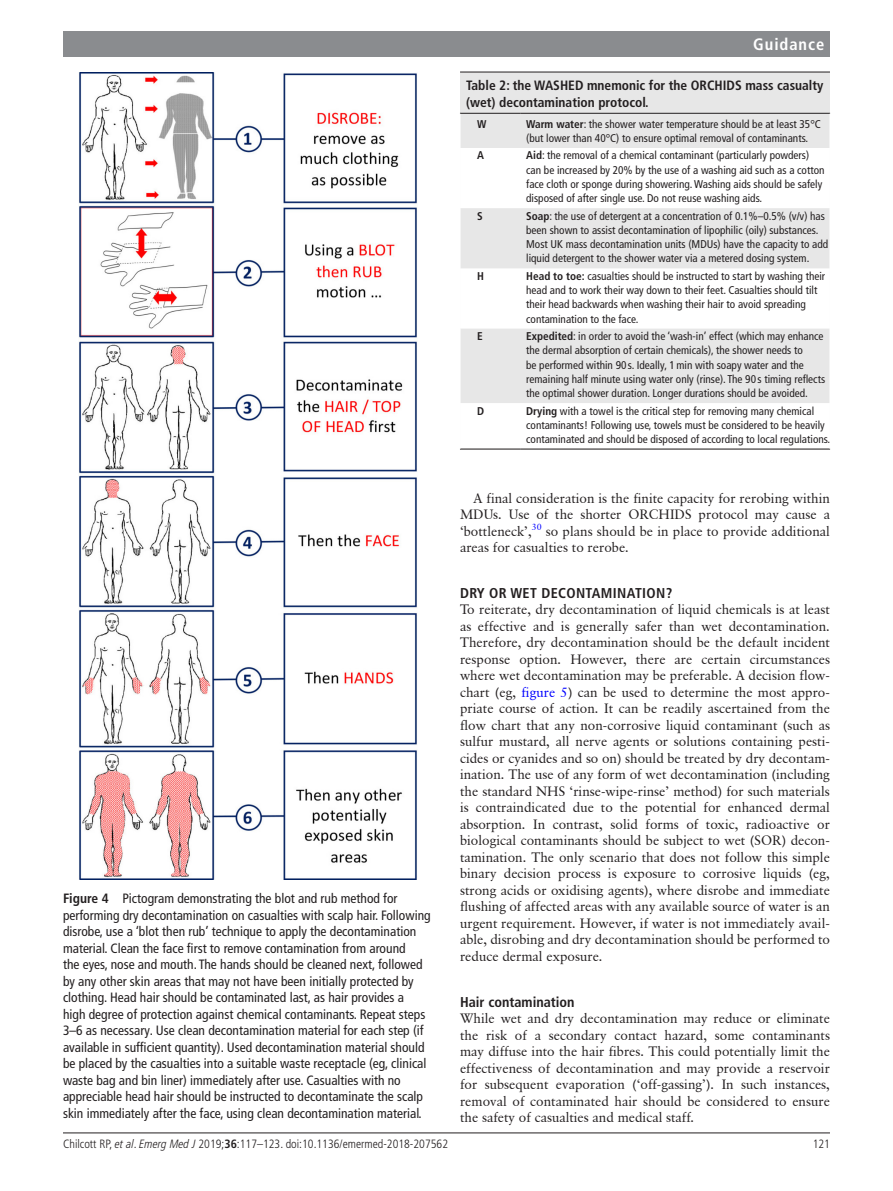
<style>
.page{position:relative;width:893px;height:1191px;background:#fff}
.page>*{position:absolute;margin:0;border:0;box-sizing:border-box;transform-origin:0 0}
.t1{font:700 condensed 16.5px "Frutiger LT Pro";letter-spacing:.055em;color:#fff}
.t2{font:700 condensed 14.25px "Frutiger LT Pro";letter-spacing:.025em;color:#231f20}
.t3{font:700 condensed 14.25px "Frutiger LT Pro";color:#231f20}
.t4{font:13.5px/16.5px "Classical Garamond BT";color:#231f20;text-align:justify}
.t5{font:condensed 13.5px/16.5px "Frutiger LT Pro";color:#231f20}
.t6{font:700 condensed 13.5px/16.5px "Frutiger LT Pro";color:#231f20}
.t7{font:300 condensed 12px "Frutiger LT Pro";color:#231f20}
.t8{font:condensed 11.25px/14.2px "Frutiger LT Pro";color:#231f20}
.t9{font:700 condensed 11.25px "Frutiger LT Pro";color:#231f20}
.s1{font-weight:700}
.s2{color:#00f}
.s3{font-style:italic}
</style>
<div class="page">
<hr style="left:63px;top:1132px;width:767px;height:1px;background:#231f20">
<div style="left:63px;top:31px;width:767px;height:25px;background:#8a8c8f"></div>
<img style="left:79px;top:72px;width:338px;height:807px">
<div style="left:460px;top:72px;width:370px;height:377px;background:#e7e7e7"></div>
<hr style="left:460px;top:72px;width:370px;height:1px;background:#231f20">
<svg style="left:461px;top:148px;width:369px;height:301px;fill:#fff"></svg>
<hr style="left:460px;top:113px;width:60px;height:1px;background:#231f20">
<hr style="left:520px;top:113px;width:310px;height:1px;background:#231f20">
<hr style="left:460px;top:449px;width:60px;height:1px;background:#231f20">
<hr style="left:520px;top:449px;width:310px;height:1px;background:#231f20">
<hr style="left:460px;top:114px;width:1px;height:34px;background:#fff">
<hr style="left:460px;top:148px;width:1px;height:60px;background:#fff">
<hr style="left:460px;top:208px;width:1px;height:60px;background:#fff">
<hr style="left:460px;top:268px;width:1px;height:61px;background:#fff">
<hr style="left:460px;top:329px;width:1px;height:74px;background:#fff">
<hr style="left:460px;top:403px;width:1px;height:46px;background:#fff">
<p class="t1" style="left:753px;top:34px;width:72px">Guidance</p>
<p class="t5" style="left:63px;top:890px;width:369px"><span class="s1">Figure 4</span> Pictogram demonstrating the blot and rub method for performing dry decontamination on casualties with scalp hair. Following disrobe, use a ‘blot then rub’ technique to apply the decontamination material. Clean the face first to remove contamination from around<br>the eyes, nose and mouth. The hands should be cleaned next, followed by any other skin areas that may not have been initially protected by clothing. Head hair should be contaminated last, as hair provides a<br>high degree of protection against chemical contaminants. Repeat steps 3–6 as necessary. Use clean decontamination material for each step (if available in sufficient quantity). Used decontamination material should be placed by the casualties into a suitable waste receptacle (eg, clinical waste bag and bin liner) immediately after use. Casualties with no appreciable head hair should be instructed to decontaminate the scalp skin immediately after the face, using clean decontamination material.</p>
<p class="t6" style="left:466px;top:77px;width:359px">Table 2: the WASH ED mnemonic for the ORCHIDS mass casualty (wet) decontamination protocol.</p>
<p class="t9" style="left:477px;top:117px;width:11px">W</p>
<p class="t8" style="left:526px;top:117px;width:296px"><span class="s1">Warm water</span>: the shower water temperature should be at least 35°C (but lower than 40°C) to ensure optimal removal of contaminants.</p>
<p class="t9" style="left:477px;top:149px;width:8px">A</p>
<p class="t8" style="left:526px;top:148px;width:300px"><span class="s1">Aid</span>: the removal of a chemical contaminant (particularly powders) can be increased by 20% by the use of a washing aid such as a cotton face cloth or sponge during showering. Washing aids should be safely disposed of after single use. Do not reuse washing aids.</p>
<p class="t9" style="left:477px;top:209px;width:6px">S</p>
<p class="t8" style="left:526px;top:209px;width:303px"><span class="s1">Soap</span>: the use of detergent at a concentration of 0.1%–0.5% (v/v) has been shown to assist decontamination of lipophilic (oily) substances.<br>Most UK mass decontamination units (MDUs) have the capacity to add liquid detergent to the shower water via a metered dosing system.</p>
<p class="t9" style="left:477px;top:269px;width:7px">H</p>
<p class="t8" style="left:526px;top:269px;width:301px"><span class="s1">Head to toe:</span> casualties should be instructed to start by washing their head and to work their way down to their feet. Casualties should tilt their head backwards when washing their hair to avoid spreading contamination to the face.</p>
<p class="t9" style="left:477px;top:329px;width:7px">E</p>
<p class="t8" style="left:526px;top:329px;width:300px"><span class="s1">Expedited</span>: in order to avoid the ‘wash-in’ effect (which may enhance the dermal absorption of certain chemicals), the shower needs to<br>be performed within 90 s. Ideally, 1min with soapy water and the remaining half minute using water only (rinse). The 90 s timing reflects the optimal shower duration. Longer durations should be avoided.</p>
<p class="t9" style="left:477px;top:404px;width:7px">D</p>
<p class="t8" style="left:526px;top:403px;width:306px"><span class="s1">Drying</span> with a towel is the critical step for removing many chemical contaminants! Following use, towels must be considered to be heavily contaminated and should be disposed of according to local regulations.</p>
<p class="t4" style="left:460px;top:490px;width:371px;text-indent:14px">A final consideration is the finite capacity for rerobing within MDUs. Use of the shorter ORCHIDS protocol may cause a ‘bottleneck’,<sup>30</sup> so plans should be in place to provide additional areas for casualties to rerobe.</p>
<p class="t2" style="left:460px;top:584px;width:214px">Dry or wet decontamination?</p>
<p class="t4" style="left:460px;top:601px;width:371px">To reiterate, dry decontamination of liquid chemicals is at least as effective and is generally safer than wet decontamination.<br>Therefore, dry decontamination should be the default incident response option. However, there are certain circumstances where wet decontamination may be preferable. A decision flow&shy;chart (eg, <span class="s2">figure 5</span>) can be used to determine the most appro&shy;priate course of action. It can be readily ascertained from the flow chart that any non-corrosive liquid contaminant (such as sulfur mustard, all nerve agents or solutions containing pesti&shy;cides or cyanides and so on) should be treated by dry decontam&shy;ination. The use of any form of wet decontamination (including the standard NHS ‘rinse-wipe-rinse’ method) for such materials is contraindicated due to the potential for enhanced dermal absorption. In contrast, solid forms of toxic, radioactive or biological contaminants should be subject to wet (SOR) decon&shy;tamination. The only scenario that does not follow this simple binary decision process is exposure to corrosive liquids (eg, strong acids or oxidising agents), where disrobe and immediate flushing of affected areas with any available source of water is an urgent requirement. However, if water is not immediately avail&shy;able, disrobing and dry decontamination should be performed to reduce dermal exposure.</p>
<p class="t3" style="left:460px;top:993px;width:116px">Hair contamination</p>
<p class="t4" style="left:460px;top:1010px;width:371px">While wet and dry decontamination may reduce or eliminate the risk of a secondary contact hazard, some contaminants may diffuse into the hair fibres. This could potentially limit the effectiveness of decontamination and may provide a reservoir for subsequent evaporation (‘off-gassing’). In such instances, removal of contaminated hair should be considered to ensure the safety of casualties and medical staff.</p>
<p class="t7" style="left:63px;top:1136px;width:387px">Chilcott RP, <span class="s3">et al</span>. <span class="s3">Emerg Med J</span> 2019;<span class="s1">36</span>:117–123. doi:10.1136/emermed-2018-207562</p>
<p class="t7" style="left:813px;top:1136px;width:19px">121</p>
</div>
